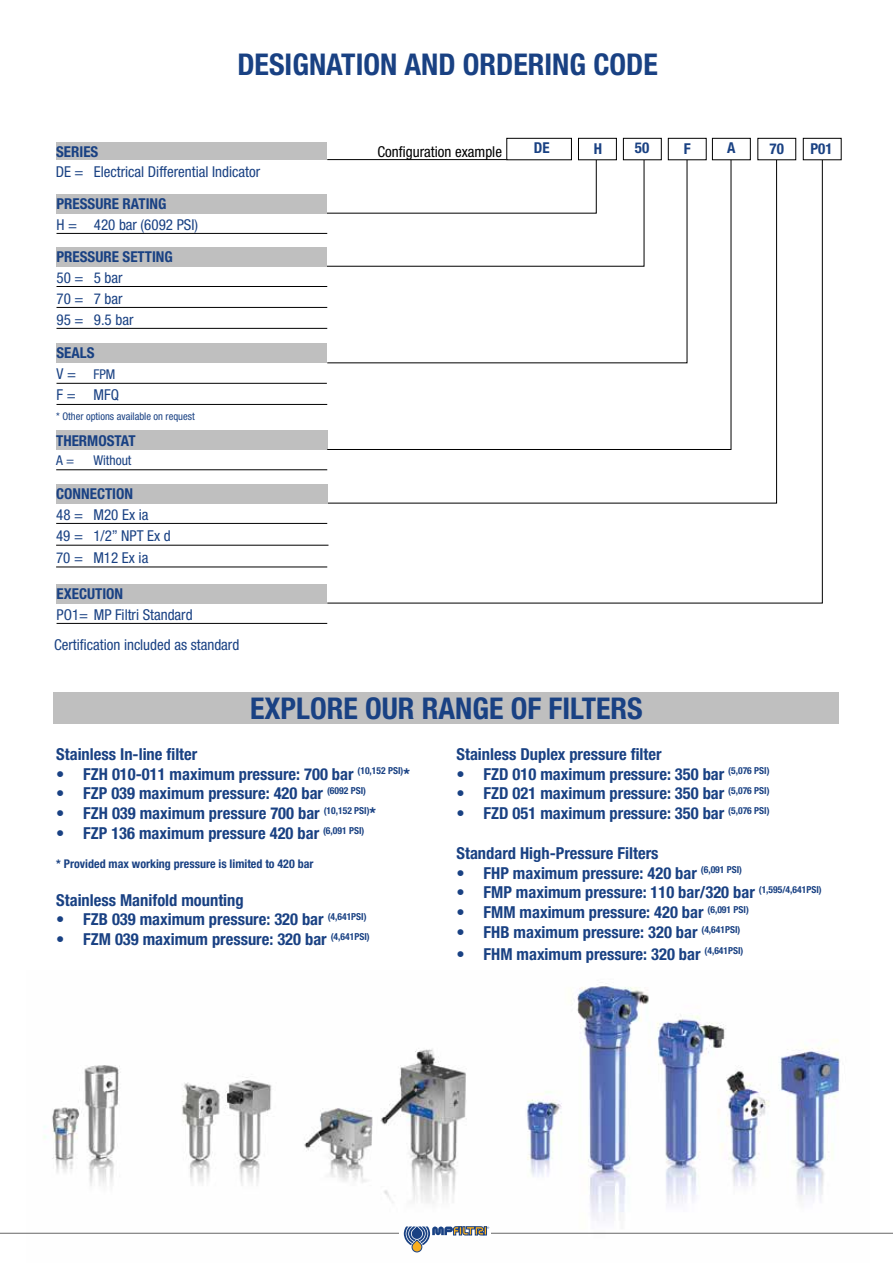
<style>
.page{position:relative;width:893px;height:1263px;background:#fff}
.page>*{position:absolute;margin:0;border:0;box-sizing:border-box;transform-origin:0 0}
.t1{font:700 condensed 30px "Helvetica Neue LT Std";color:#194183}
.t2{font:700 condensed 16.5px "Helvetica Neue LT Std";color:#194183}
.t3{font:condensed 15px/21.8px "Helvetica Neue LT Std";color:#194183}
.t4{font:700 condensed 15px "Helvetica Neue LT Std";color:#194183}
.t5{font:condensed 15px "Helvetica Neue LT Std";color:#000}
.t6{font:condensed 13.5px "Helvetica Neue LT Std";color:#194183}
.t7{font:700 condensed 12px "Helvetica Neue LT Std";color:#194183}
.t8{font:condensed 10.5px "Helvetica Neue LT Std";color:#194183}
.s1{font-size:15px}
</style>
<div class="page">
<img style="left:26px;top:986px;width:843px;height:267px">
<div style="left:54px;top:692px;width:785px;height:32px;background:#bfbfbf"></div>
<div style="left:56px;top:143px;width:271px;height:17px;background:#bfbfbf"></div>
<svg style="left:327px;top:144px;width:496px;height:459px"></svg>
<div style="left:57px;top:194px;width:270px;height:19px;background:#bfbfbf"></div>
<div style="left:56px;top:484px;width:271px;height:19px;background:#bfbfbf"></div>
<div style="left:56px;top:431px;width:271px;height:19px;background:#bfbfbf"></div>
<div style="left:57px;top:584px;width:270px;height:19px;background:#bfbfbf"></div>
<div style="left:57px;top:247px;width:270px;height:19px;background:#bfbfbf"></div>
<hr style="left:57px;top:233px;width:270px;height:1px;background:#000">
<hr style="left:56px;top:523px;width:271px;height:1px;background:#000">
<hr style="left:56px;top:469px;width:271px;height:1px;background:#000">
<hr style="left:57px;top:623px;width:270px;height:1px;background:#000">
<hr style="left:57px;top:286px;width:270px;height:1px;background:#000">
<hr style="left:57px;top:307px;width:270px;height:1px;background:#000">
<div style="left:507px;top:138px;width:64px;height:22px;background:#fff"></div>
<div style="left:507px;top:138px;width:65px;height:22px;border:1px solid #000"></div>
<div style="left:668px;top:138px;width:38px;height:22px;background:#fff"></div>
<div style="left:668px;top:138px;width:38px;height:22px;border:1px solid #000"></div>
<div style="left:712px;top:138px;width:38px;height:22px;background:#fff"></div>
<div style="left:712px;top:138px;width:38px;height:22px;border:1px solid #000"></div>
<div style="left:803px;top:138px;width:38px;height:22px;background:#fff"></div>
<div style="left:803px;top:138px;width:38px;height:22px;border:1px solid #000"></div>
<div style="left:578px;top:138px;width:38px;height:22px;background:#fff"></div>
<div style="left:578px;top:138px;width:39px;height:22px;border:1px solid #000"></div>
<div style="left:623px;top:138px;width:38px;height:22px;background:#fff"></div>
<div style="left:623px;top:138px;width:38px;height:22px;border:1px solid #000"></div>
<div style="left:758px;top:138px;width:38px;height:22px;background:#fff"></div>
<div style="left:758px;top:138px;width:38px;height:22px;border:1px solid #000"></div>
<svg style="left:327px;top:159px;width:404px;height:291px"></svg>
<div style="left:57px;top:343px;width:270px;height:20px;background:#bfbfbf"></div>
<hr style="left:57px;top:383px;width:270px;height:1px;background:#000">
<hr style="left:57px;top:404px;width:270px;height:1px;background:#000">
<hr style="left:56px;top:545px;width:272px;height:1px;background:#000">
<hr style="left:56px;top:567px;width:271px;height:1px;background:#000">
<hr style="left:0;top:1233px;width:893px;height:1px;background:#666">
<svg style="left:399px;top:1231px;width:92px;height:5px"></svg>
<svg style="left:404px;top:1226px;width:85px;height:26px"></svg>
<hr style="left:57px;top:328px;width:270px;height:1px;background:#000">
<p class="t4" style="left:56px;top:142px;width:44px">SERIES</p>
<h1 class="t1" style="left:237px;top:47px;width:422px">DESIGNATION AND ORDERING CODE</h1>
<p class="t5" style="left:377px;top:143px;width:126px">Configuration example</p>
<p class="t4" style="left:534px;top:139px;width:17px">DE</p>
<p class="t4" style="left:594px;top:139px;width:10px">H</p>
<p class="t4" style="left:635px;top:139px;width:16px">50</p>
<p class="t4" style="left:684px;top:140px;width:8px">F</p>
<p class="t4" style="left:727px;top:139px;width:10px">A</p>
<p class="t4" style="left:770px;top:139px;width:16px">70</p>
<p class="t4" style="left:810px;top:139px;width:24px">P01</p>
<p class="t3" style="left:56px;top:161px;width:206px">DE = Electrical Differential Indicator</p>
<p class="t4" style="left:57px;top:195px;width:112px">PRESSURE RATING</p>
<p class="t3" style="left:57px;top:213px;width:22px">H =</p>
<p class="t3" style="left:94px;top:213px;width:106px">420 bar (6092 PSI)</p>
<p class="t4" style="left:57px;top:248px;width:118px">PRESSURE SETTING</p>
<p class="t3" style="left:57px;top:266px;width:28px">50 =</p>
<p class="t3" style="left:57px;top:288px;width:28px">70 =</p>
<p class="t3" style="left:94px;top:266px;width:30px">5 bar</p>
<p class="t3" style="left:94px;top:288px;width:30px">7 bar</p>
<p class="t3" style="left:57px;top:309px;width:78px">95 = 9.5 bar</p>
<p class="t4" style="left:57px;top:344px;width:40px">SEALS</p>
<p class="t6" style="left:57px;top:366px;width:60px"><span class="s1">V =</span> FPM</p>
<p class="t8" style="left:56px;top:410px;width:140px">* Other options available on request</p>
<p class="t3" style="left:94px;top:383px;width:27px">MFQ</p>
<p class="t3" style="left:57px;top:383px;width:21px">F =</p>
<p class="t4" style="left:56px;top:431px;width:81px">THERMOSTAT</p>
<p class="t6" style="left:56px;top:453px;width:20px">A =</p>
<p class="t6" style="left:93px;top:453px;width:39px">Without</p>
<p class="t4" style="left:56px;top:485px;width:78px">CONNECTION</p>
<p class="t3" style="left:56px;top:503px;width:28px">48 =</p>
<p class="t3" style="left:93px;top:503px;width:56px">M20 Ex ia</p>
<p class="t3" style="left:56px;top:525px;width:116px">49 = 1/2” NPT Ex d<br>70 = M12 Ex ia</p>
<p class="t4" style="left:57px;top:585px;width:68px">EXECUTION</p>
<p class="t3" style="left:57px;top:603px;width:138px">PO1= MP Filtri Standard</p>
<p class="t3" style="left:54px;top:634px;width:187px">Certification included as standard</p>
<h1 class="t1" style="left:250px;top:690px;width:394px">EXPLORE OUR RANGE OF FILTERS</h1>
<p class="t2" style="left:56px;top:744px;width:143px">Stainless In-line filter</p>
<p class="t2" style="left:56px;top:764px;width:355px">• FZH 010-011 maximum pressure: 700 bar <sup>(10,152</sup> <sup>PSI)</sup>*</p>
<p class="t2" style="left:56px;top:783px;width:311px">• FZP 039 maximum pressure: 420 bar <sup>(6092</sup> <sup>PSI)</sup></p>
<p class="t2" style="left:56px;top:803px;width:321px">• FZH 039 maximum pressure 700 bar <sup>(10,152</sup> <sup>PSI)</sup>*</p>
<p class="t2" style="left:56px;top:823px;width:310px">• FZP 136 maximum pressure 420 bar <sup>(6,091</sup> <sup>PSI)</sup></p>
<p class="t7" style="left:56px;top:856px;width:259px">* Provided max working pressure is limited to 420 bar</p>
<p class="t2" style="left:56px;top:890px;width:189px">Stainless Manifold mounting</p>
<p class="t2" style="left:56px;top:909px;width:312px">• FZB 039 maximum pressure: 320 bar <sup>(4,641PSI)</sup></p>
<p class="t2" style="left:56px;top:929px;width:315px">• FZM 039 maximum pressure: 320 bar <sup>(4,641PSI)</sup></p>
<p class="t2" style="left:457px;top:744px;width:207px">Stainless Duplex pressure filter</p>
<p class="t2" style="left:457px;top:764px;width:314px">• FZD 010 maximum pressure: 350 bar <sup>(5,076</sup> <sup>PSI)</sup></p>
<p class="t2" style="left:457px;top:783px;width:314px">• FZD 021 maximum pressure: 350 bar <sup>(5,076</sup> <sup>PSI)</sup></p>
<p class="t2" style="left:457px;top:803px;width:314px">• FZD 051 maximum pressure: 350 bar <sup>(5,076</sup> <sup>PSI)</sup></p>
<p class="t2" style="left:457px;top:843px;width:203px">Standard High-Pressure Filters</p>
<p class="t2" style="left:457px;top:863px;width:287px">• FHP maximum pressure: 420 bar <sup>(6,091</sup> <sup>PSI)</sup></p>
<p class="t2" style="left:457px;top:882px;width:367px">• FMP maximum pressure: 110 bar/320 bar <sup>(1,595/4,641PSI)</sup></p>
<p class="t2" style="left:457px;top:902px;width:294px">• FMM maximum pressure: 420 bar <sup>(6,091</sup> <sup>PSI)</sup></p>
<p class="t2" style="left:457px;top:922px;width:285px">• FHB maximum pressure: 320 bar <sup>(4,641PSI)</sup></p>
<p class="t2" style="left:457px;top:944px;width:288px">• FHM maximum pressure: 320 bar <sup>(4,641PSI)</sup></p>
</div>
